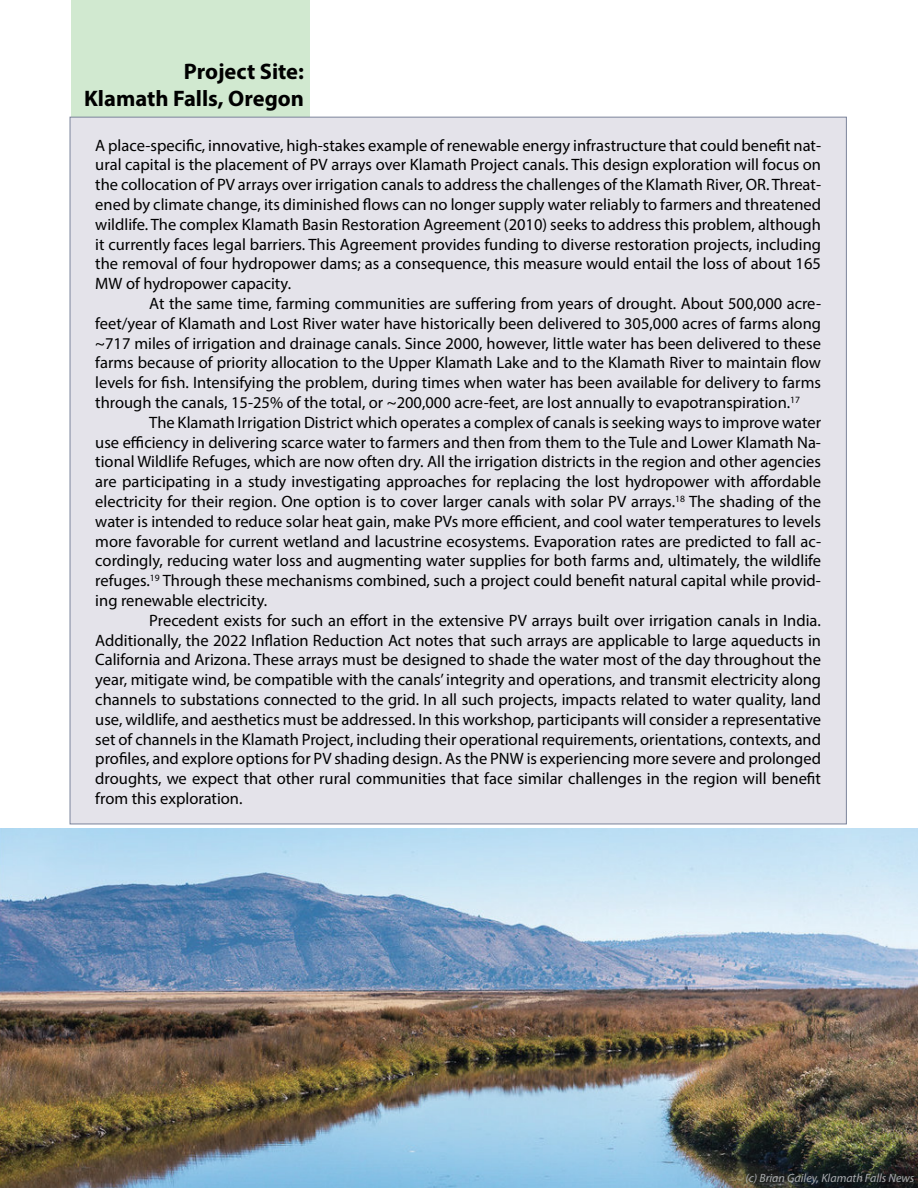
<style>
.page{position:relative;width:918px;height:1188px;background:#fff}
.page>*{position:absolute;margin:0;border:0;box-sizing:border-box;transform-origin:0 0}
.t1{font:700 22.5px/27px "Myriad Pro";color:#000;text-align:right}
.t2{font:16.5px/19.8px "Myriad Pro";color:#000;text-align:justify}
.t3{font:italic 12px "Myriad Pro";color:#a9abae}
</style>
<div class="page">
<div style="left:71px;top:0;width:239px;height:117px;background:#d1e9d0"></div>
<div style="left:70px;top:117px;width:776px;height:707px;background:#e4e3ea;border:1px solid #7b849b"></div>
<img style="left:0;top:829px;width:918px;height:359px">
<h1 class="t1" style="left:84px;top:57px;width:221px">Project Site:<br>Klamath Falls, Oregon</h1>
<p class="t2" style="left:95px;top:135px;width:727px">A place-specific, innovative, high-stakes example of renewable energy infrastructure that could benefit nat&shy;ural capital is the placement of PV arrays over Klamath Project canals. This design exploration will focus on the collocation of PV arrays over irrigation canals to address the challenges of the Klamath River, OR. Threat&shy;ened by climate change, its diminished flows can no longer supply water reliably to farmers and threatened wildlife. The complex Klamath Basin Restoration Agreement (2010) seeks to address this problem, although it currently faces legal barriers. This Agreement provides funding to diverse restoration projects, including the removal of four hydropower dams; as a consequence, this measure would entail the loss of about 165<br>MW of hydropower capacity.</p>
<p class="t2" style="left:95px;top:293px;width:727px;text-indent:54px">At the same time, farming communities are suffering from years of drought. About 500,000 acre&shy;feet/year of Klamath and Lost River water have historically been delivered to 305,000 acres of farms along ~717 miles of irrigation and drainage canals. Since 2000, however, little water has been delivered to these farms because of priority allocation to the Upper Klamath Lake and to the Klamath River to maintain flow levels for fish. Intensifying the problem, during times when water has been available for delivery to farms through the canals, 15-25% of the total, or ~200,000 acre-feet, are lost annually to evapotranspiration.<sup>17</sup></p>
<p class="t2" style="left:95px;top:412px;width:727px;text-indent:54px">The Klamath Irrigation District which operates a complex of canals is seeking ways to improve water use efficiency in delivering scarce water to farmers and then from them to the Tule and Lower Klamath Na&shy;tional Wildlife Refuges, which are now often dry. All the irrigation districts in the region and other agencies are participating in a study investigating approaches for replacing the lost hydropower with affordable electricity for their region. One option is to cover larger canals with solar PV arrays.<sup>18</sup> The shading of the water is intended to reduce solar heat gain, make PVs more efficient, and cool water temperatures to levels more favorable for current wetland and lacustrine ecosystems. Evaporation rates are predicted to fall ac&shy;cordingly, reducing water loss and augmenting water supplies for both farms and, ultimately, the wildlife refuges.<sup>19</sup> Through these mechanisms combined, such a project could benefit natural capital while provid&shy;ing renewable electricity.</p>
<p class="t2" style="left:95px;top:610px;width:727px;text-indent:54px">Precedent exists for such an effort in the extensive PV arrays built over irrigation canals in India.<br>Additionally, the 2022 Inflation Reduction Act notes that such arrays are applicable to large aqueducts in California and Arizona. These arrays must be designed to shade the water most of the day throughout the year, mitigate wind, be compatible with the canals’ integrity and operations, and transmit electricity along channels to substations connected to the grid. In all such projects, impacts related to water quality, land use, wildlife, and aesthetics must be addressed. In this workshop, participants will consider a representative set of channels in the Klamath Project, including their operational requirements, orientations, contexts, and profiles, and explore options for PV shading design. As the PNW is experiencing more severe and prolonged droughts, we expect that other rural communities that face similar challenges in the region will benefit from this exploration.</p>
<p class="t3" style="left:745px;top:1171px;width:170px">(c) Brian Gailey, Klamath Falls News</p>
</div>
